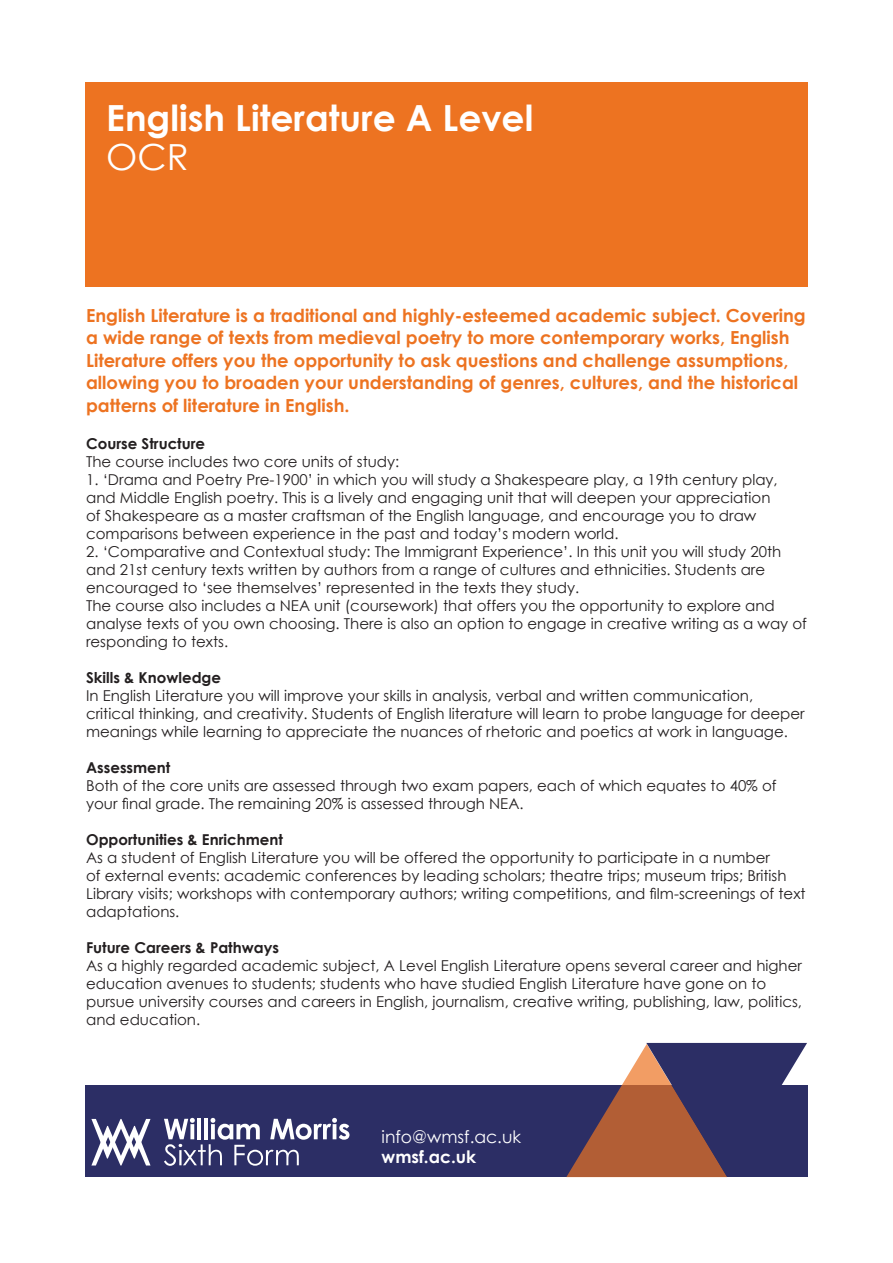
<style>
.page{position:relative;width:893px;height:1263px;background:#fff}
.page>*{position:absolute;margin:0;border:0;box-sizing:border-box;transform-origin:0 0}
.t1{font:700 36px/39px "Century Gothic";color:#fff}
.t2{font:700 18px/22.5px "Century Gothic";color:#ed7321}
.t3{font:17.25px "Century Gothic";color:#fff}
.t4{font:700 17.25px "Century Gothic";color:#fff}
.t5{font:15px/18px "Century Gothic";color:#231f20}
.t6{font:700 15px "Century Gothic";color:#231f20}
.s1{font-weight:400}
.s2{font-weight:700}
</style>
<div class="page">
<div style="left:85px;top:1085px;width:723px;height:92px;background:#2c2e65"></div>
<svg style="left:164px;top:1118px;width:185px;height:48px"></svg>
<svg style="left:91px;top:1119px;width:60px;height:46px"></svg>
<div style="left:85px;top:82px;width:723px;height:205px;background:#ed7321"></div>
<svg style="left:566px;top:1043px;width:241px;height:134px"></svg>
<p class="t1" style="left:106px;top:97px;width:428px">English Literature A Level<br><span class="s1">OCR</span></p>
<p class="t2" style="left:86px;top:303px;width:721px">English Literature is a traditional and highly-esteemed academic subject. Covering a wide range of texts from medieval poetry to more contemporary works, English Literature offers you the opportunity to ask questions and challenge assumptions, allowing you to broaden your understanding of genres, cultures, and the historical patterns of literature in English.</p>
<p class="t6" style="left:86px;top:434px;width:121px">Course Structure</p>
<p class="t5" style="left:86px;top:452px;width:315px">The course includes two core units of study:</p>
<p class="t5" style="left:86px;top:470px;width:693px">1. ‘Drama and Poetry Pre-1900’ in which you will study a Shakespeare play, a 19th century play, and Middle English poetry. This is a lively and engaging unit that will deepen your appreciation of Shakespeare as a master craftsman of the English language, and encourage you to draw comparisons between experience in the past and today’s modern world.</p>
<p class="t5" style="left:86px;top:542px;width:697px">2. ‘Comparative and Contextual study: The Immigrant Experience’. In this unit you will study 20th and 21st century texts written by authors from a range of cultures and ethnicities. Students are encouraged to ‘see themselves’ represented in the texts they study.</p>
<p class="t5" style="left:86px;top:596px;width:722px">The course also includes a NEA unit (coursework) that offers you the opportunity to explore and analyse texts of you own choosing. There is also an option to engage in creative writing as a way of responding to texts.</p>
<p class="t5" style="left:86px;top:668px;width:720px"><span class="s2">Skills &amp; Knowledge<br></span>In English Literature you will improve your skills in analysis, verbal and written communication, critical thinking, and creativity. Students of English literature will learn to probe language for deeper meanings while learning to appreciate the nuances of rhetoric and poetics at work in language.</p>
<p class="t6" style="left:86px;top:758px;width:86px">Assessment</p>
<p class="t5" style="left:86px;top:776px;width:692px">Both of the core units are assessed through two exam papers, each of which equates to 40% of your final grade. The remaining 20% is assessed through NEA.</p>
<p class="t6" style="left:86px;top:830px;width:198px">Opportunities &amp; Enrichment</p>
<p class="t5" style="left:86px;top:848px;width:721px">As a student of English Literature you will be offered the opportunity to participate in a number<br>of external events: academic conferences by leading scholars; theatre trips; museum trips; British Library visits; workshops with contemporary authors; writing competitions, and film-screenings of text adaptations.</p>
<p class="t6" style="left:86px;top:938px;width:194px">Future Careers &amp; Pathways</p>
<p class="t5" style="left:86px;top:956px;width:717px">As a highly regarded academic subject, A Level English Literature opens several career and higher education avenues to students; students who have studied English Literature have gone on to pursue university courses and careers in English, journalism, creative writing, publishing, law, politics, and education.</p>
<p class="t3" style="left:382px;top:1126px;width:141px">info@wmsf.ac.uk</p>
<p class="t4" style="left:382px;top:1146px;width:96px">wmsf.ac.uk</p>
</div>
